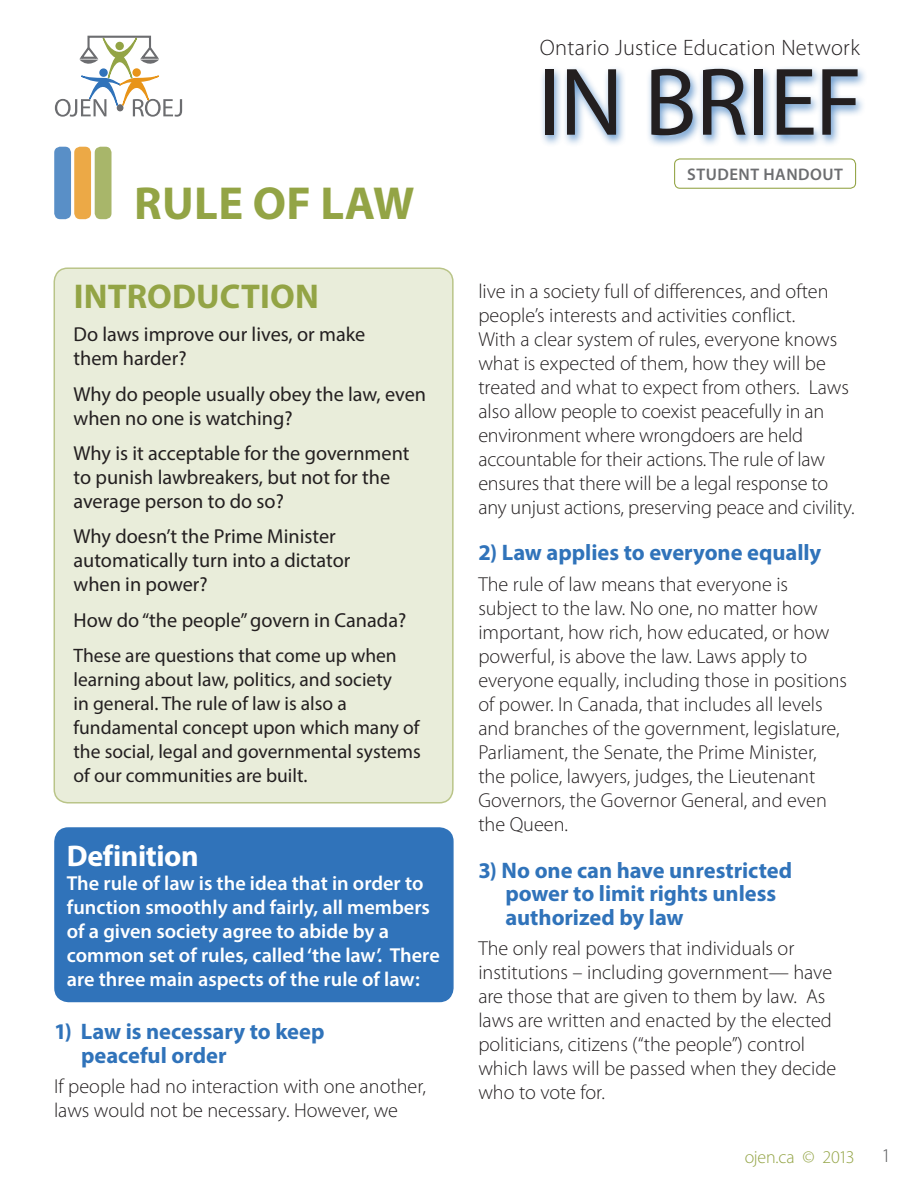
<style>
.page{position:relative;width:918px;height:1188px;background:#fff}
.page>*{position:absolute;margin:0;border:0;box-sizing:border-box;transform-origin:0 0}
.section_heading{font:97.05px "Myriad Pro";letter-spacing:-.01em;color:#231f20}
.t1{font:700 46.5px "Myriad Pro";letter-spacing:.01em;color:#93a445}
.Body_text{font:700 34.5px "Myriad Pro";letter-spacing:.005em;color:#93a445}
.Body_text-2{font:700 30px "Myriad Pro";letter-spacing:-.015em;color:#fff}
.t2{font:700 22.5px/23.2px "Myriad Pro";letter-spacing:-.005em;color:#3073ba}
.t3{font:300 22.35px "Myriad Pro";letter-spacing:.015em;color:#231f20}
.t4{font:300 20.25px/24px "Myriad Pro";color:#231f20}
.Body_text-3{font:20.25px/24px "Myriad Pro";color:#231f20}
.Body_text-4{font:600 20.25px/24px "Myriad Pro";color:#fff}
.Body_text-5{font:19.5px/24px "Myriad Pro";color:#231f20}
.t5{font:300 19.5px "Myriad Pro";color:#57585a}
.t6{font:300 18px "Myriad Pro";letter-spacing:-.015em;color:#93a445}
.t7{font:600 16.8px "Myriad Pro";letter-spacing:.03em;color:#6c6d70}
</style>
<div class="page">
<div style="left:54px;top:268px;width:399px;height:535px;background:#e9edda;border-radius:14px"></div>
<div style="left:54px;top:267px;width:400px;height:537px;border:2px solid #93a445;border-radius:14px"></div>
<div style="left:55px;top:828px;width:398px;height:173px;background:#3073ba;border-radius:14px"></div>
<div style="left:54px;top:827px;width:400px;height:175px;border:2px solid #3073ba;border-radius:14px"></div>
<div style="left:539px;top:65px;width:329px;height:83px;background:#3073ba;opacity:.75"></div>
<svg style="left:55px;top:35px;width:127px;height:82px"></svg>
<div style="left:674px;top:158px;width:182px;height:31px;border:1px solid #93a445;border-radius:5px"></div>
<div style="left:54px;top:147px;width:17px;height:72px;background:#598fc7;border-radius:6px"></div>
<div style="left:74px;top:147px;width:17px;height:72px;background:#eca946;border-radius:6px"></div>
<div style="left:95px;top:147px;width:17px;height:72px;background:#a8b66a;border-radius:6px"></div>
<p class="t1" style="left:134px;top:173px;width:282px">RULE OF LAW</p>
<p class="Body_text" style="left:74px;top:274px;width:247px">INTRODUCTION</p>
<p class="Body_text-3" style="left:74px;top:322px;width:293px">Do laws improve our lives, or make them harder?</p>
<p class="Body_text-3" style="left:74px;top:382px;width:354px">Why do people usually obey the law, even when no one is watching?</p>
<p class="Body_text-3" style="left:74px;top:441px;width:338px">Why is it acceptable for the government to punish lawbreakers, but not for the average person to do so?</p>
<p class="Body_text-3" style="left:74px;top:524px;width:279px">Why doesn’t the Prime Minister automatically turn into a dictator when in power?</p>
<p class="Body_text-3" style="left:74px;top:608px;width:334px">How do “the people” govern in Canada?</p>
<p class="Body_text-5" style="left:74px;top:643px;width:349px">These are questions that come up when learning about law, politics, and society<br>in general. The rule of law is also a fundamental concept upon which many of the social, legal and governmental systems of our communities are built.</p>
<p class="Body_text-2" style="left:67px;top:836px;width:133px">Definition</p>
<p class="Body_text-4" style="left:67px;top:870px;width:374px">The rule of law is the idea that in order to function smoothly and fairly, all members of a given society agree to abide by a common set of rules, called ‘the law’. There are three main aspects of the rule of law:</p>
<p class="t2" style="left:81px;top:1019px;width:245px;text-indent:-27px">1) Law is necessary to keep peaceful order</p>
<p class="t4" style="left:54px;top:1074px;width:373px">If people had no interaction with one another, laws would not be necessary. However, we</p>
<p class="t3" style="left:540px;top:34px;width:321px">Ontario Justice Education Network</p>
<p class="section_heading" style="left:538px;top:42px;width:326px">IN BRIEF</p>
<p class="t7" style="left:687px;top:164px;width:157px">STUDENT HANDOUT</p>
<p class="t4" style="left:478px;top:279px;width:378px">live in a society full of differences, and often people’s interests and activities conflict.<br>With a clear system of rules, everyone knows what is expected of them, how they will be treated and what to expect from others. Laws also allow people to coexist peacefully in an environment where wrongdoers are held accountable for their actions. The rule of law ensures that there will be a legal response to any unjust actions, preserving peace and civility.</p>
<p class="t2" style="left:478px;top:540px;width:345px">2) Law applies to everyone equally</p>
<p class="t4" style="left:478px;top:572px;width:370px">The rule of law means that everyone is subject to the law. No one, no matter how important, how rich, how educated, or how powerful, is above the law. Laws apply to everyone equally, including those in positions of power. In Canada, that includes all levels and branches of the government, legislature, Parliament, the Senate, the Prime Minister, the police, lawyers, judges, the Lieutenant Governors, the Governor General, and even the Queen.</p>
<p class="t2" style="left:505px;top:858px;width:288px;text-indent:-27px">3) No one can have unrestricted power to limit rights unless authorized by law</p>
<p class="t4" style="left:478px;top:937px;width:359px">The only real powers that individuals or institutions – including government— have are those that are given to them by law. As laws are written and enacted by the elected politicians, citizens (“the people”) control which laws will be passed when they decide who to vote for.</p>
<p class="t6" style="left:745px;top:1146px;width:112px">ojen.ca © 2013</p>
<p class="t5" style="left:881px;top:1144px;width:11px">1</p>
</div>
